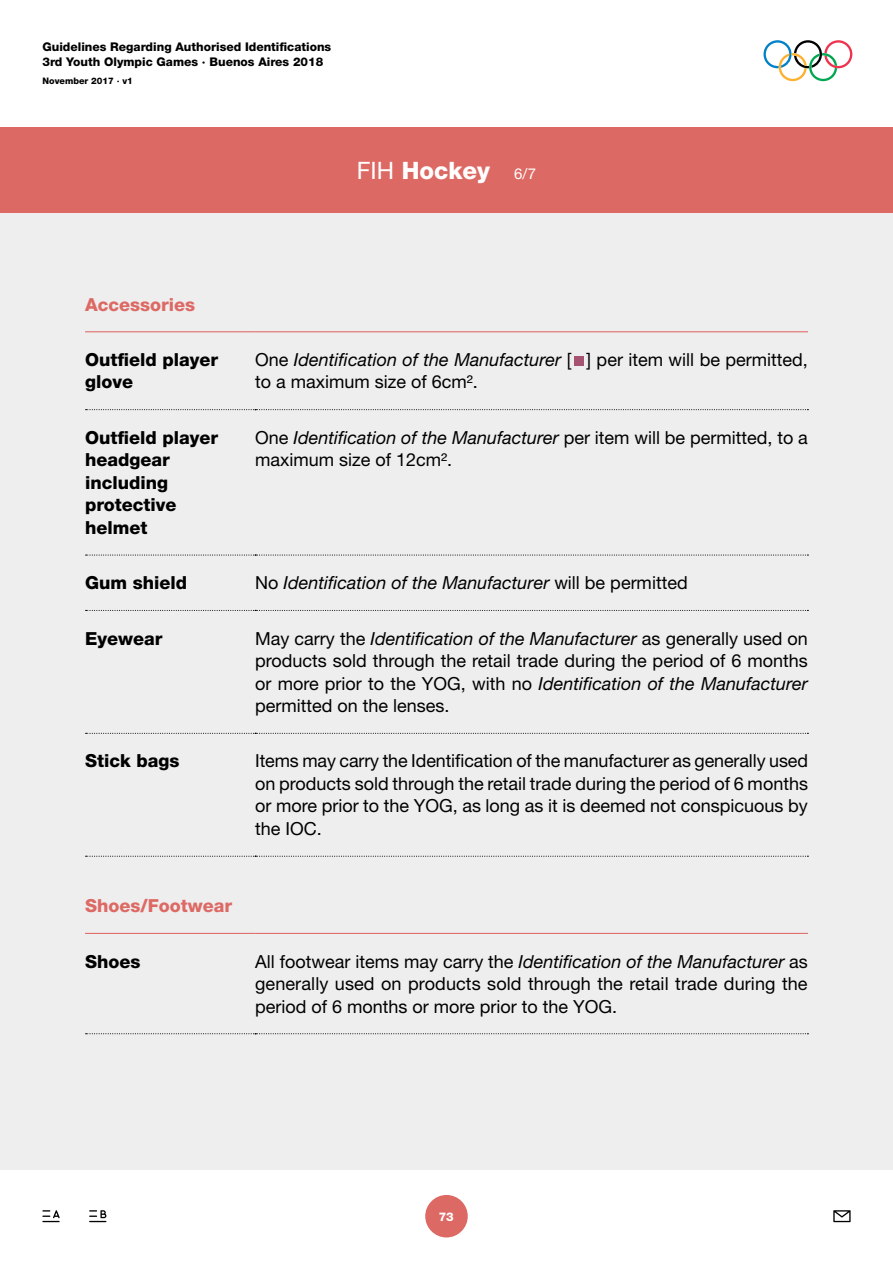
<style>
.page{position:relative;width:893px;height:1263px;background:#fff}
.page>*{position:absolute;margin:0;border:0;box-sizing:border-box;transform-origin:0 0}
.t1{font:800 24px "Helvetica Neue LT Std";color:#fff}
.Table_Text{font:18px/22.5px "Helvetica Neue LT Std";color:#000;text-align:justify}
.Table_Tile{font:800 18px/22.5px "Helvetica Neue LT Std";color:#000}
.Table_Text-2{font:italic 18px "Helvetica Neue LT Std";color:#000}
.Table_Head{font:800 18px "Helvetica Neue LT Std";color:#dd6964}
.t2{font:800 12px/15px "Helvetica Neue LT Std";color:#000}
.t3{font:800 12px "Helvetica Neue LT Std";color:#fff}
.t4{font:800 9px "Helvetica Neue LT Std";color:#000}
.s1{font-style:inherit}
.s2{font-weight:400}
.s3{font-weight:400;font-size:15px}
.s4{font-style:italic}
.s5{font-style:normal}
</style>
<div class="page">
<div style="left:0;top:128px;width:893px;height:85px;background:#dd6964"></div>
<div style="left:0;top:213px;width:893px;height:956px;background:#eee"></div>
<svg style="left:86px;top:610px;width:722px;height:1px"></svg>
<svg style="left:86px;top:733px;width:722px;height:1px"></svg>
<svg style="left:86px;top:856px;width:722px;height:1px"></svg>
<hr style="left:85px;top:331px;width:170px;height:1px;background:#dd6964">
<hr style="left:255px;top:331px;width:553px;height:1px;background:#dd6964">
<svg style="left:86px;top:409px;width:722px;height:1px"></svg>
<svg style="left:86px;top:554px;width:722px;height:2px"></svg>
<div style="left:574px;top:356px;width:10px;height:9px;background:#a55371"></div>
<svg style="left:86px;top:1033px;width:722px;height:1px"></svg>
<hr style="left:85px;top:933px;width:170px;height:1px;background:#dd6964">
<hr style="left:255px;top:933px;width:553px;height:1px;background:#dd6964">
<svg style="left:763px;top:40px;width:89px;height:41px"></svg>
<svg style="left:42px;top:1210px;width:18px;height:12px"></svg>
<svg style="left:89px;top:1210px;width:17px;height:12px"></svg>
<div style="left:425px;top:1195px;width:43px;height:42px;background:#dd6964;border-radius:50%"></div>
<svg style="left:833px;top:1210px;width:18px;height:12px"></svg>
<p class="t2" style="left:43px;top:39px;width:290px">Guidelines Regarding Authorised Identifications<br>3rd Youth Olympic Games · Buenos Aires 2018</p>
<p class="t4" style="left:43px;top:75px;width:92px">November 2017 <span class="s1">·</span> v1</p>
<p class="t1" style="left:357px;top:156px;width:181px"><span class="s2">FIH</span> Hockey <span class="s3">6/7</span></p>
<p class="Table_Head" style="left:85px;top:293px;width:112px">Accessories</p>
<p class="Table_Tile" style="left:85px;top:348px;width:135px">Outfield player glove</p>
<p class="Table_Text" style="left:255px;top:348px;width:554px">One <span class="s4">Identification of the Manufacturer</span> [ ] per item will be permitted, to a maximum size of 6cm2.</p>
<p class="Table_Tile" style="left:85px;top:426px;width:135px">Outfield player headgear including protective helmet</p>
<p class="Table_Text" style="left:255px;top:426px;width:554px">One <span class="s4">Identification of the Manufacturer</span> per item will be permitted, to a maximum size of 12cm2.</p>
<p class="Table_Tile" style="left:85px;top:571px;width:104px">Gum shield</p>
<p class="Table_Text-2" style="left:255px;top:572px;width:434px"><span class="s5">No</span> Identification of the Manufacturer <span class="s5">will be permitted</span></p>
<p class="Table_Tile" style="left:85px;top:627px;width:79px">Eyewear</p>
<p class="Table_Text" style="left:255px;top:627px;width:554px">May carry the <span class="s4">Identification of the Manufacturer</span> as generally used on products sold through the retail trade during the period of 6 months or more prior to the YOG, with no <span class="s4">Identification of the Manufacturer </span>permitted on the lenses.</p>
<p class="Table_Tile" style="left:85px;top:750px;width:96px">Stick bags</p>
<p class="Table_Text" style="left:255px;top:749px;width:554px">Items may carry the Identification of the manufacturer as generally used on products sold through the retail trade during the period of 6 months or more prior to the YOG, as long as it is deemed not conspicuous by the IOC.</p>
<p class="Table_Head" style="left:85px;top:895px;width:149px">Shoes/Footwear</p>
<p class="Table_Tile" style="left:85px;top:950px;width:57px">Shoes</p>
<p class="Table_Text" style="left:255px;top:949px;width:554px">All footwear items may carry the <span class="s4">Identification of the Manufacturer</span> as generally used on products sold through the retail trade during the period of 6 months or more prior to the YOG.</p>
<p class="t3" style="left:439px;top:1209px;width:17px">73</p>
</div>
